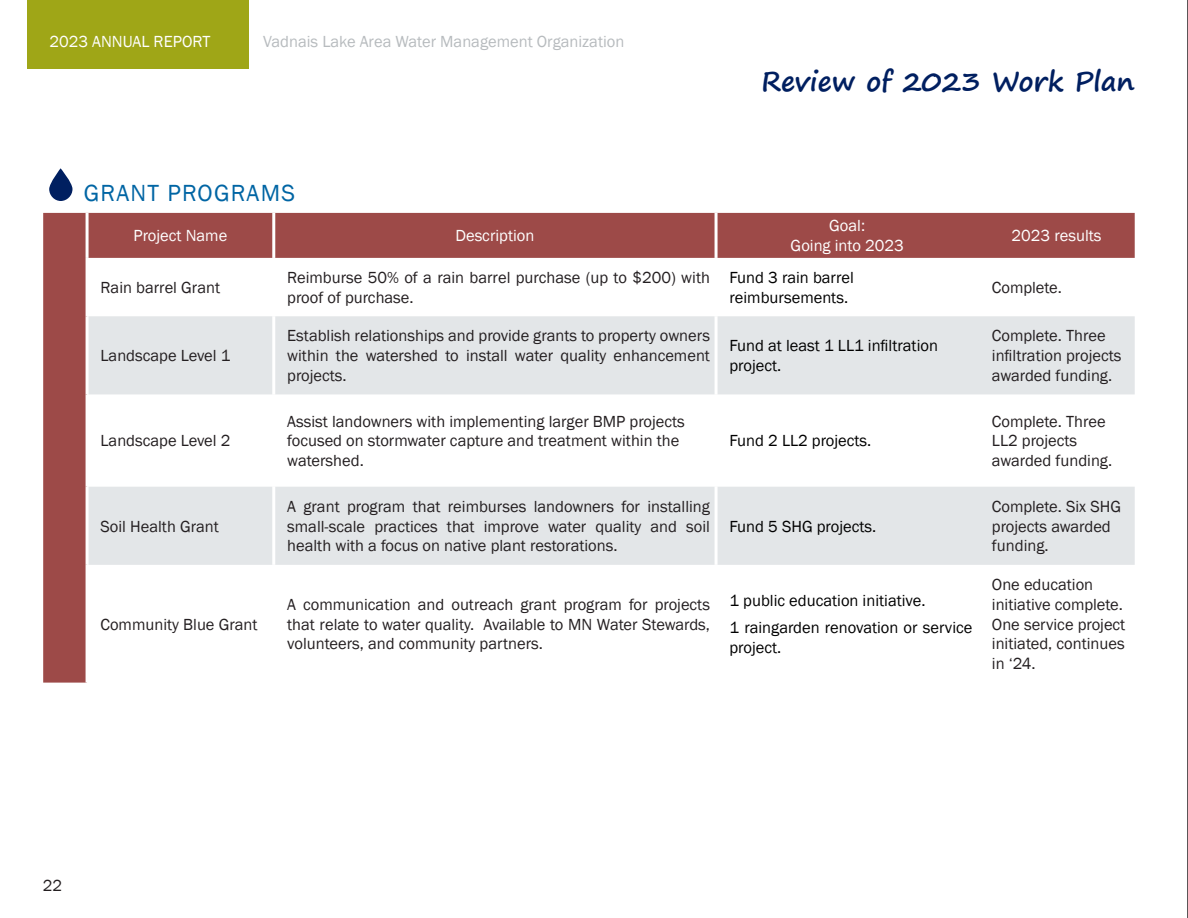
<style>
.page{position:relative;width:1188px;height:918px;background:#fff}
.page>*{position:absolute;margin:0;border:0;box-sizing:border-box;transform-origin:0 0}
.t1{font:700 27px "Segoe Print";color:#001f60}
.t2{font:24px "Franklin Gothic";letter-spacing:.05em;color:#0065a4}
.t3{font:16.5px/19.8px "Franklin Gothic";color:#241f21}
.t4{font:16.5px/19.8px "Franklin Gothic";color:#000}
.t5{font:16.5px/19.8px "Franklin Gothic";color:#fff;text-align:center}
.t6{font:16.5px "Franklin Gothic";color:#b7bbbe}
</style>
<div class="page">
<hr style="left:1187px;top:0;width:1px;height:918px;background:#241f21">
<div style="left:27px;top:0;width:221px;height:69px;background:#9fa617"></div>
<svg style="left:43px;top:199px;width:1092px;height:14px"></svg>
<div style="left:43px;top:213px;width:43px;height:470px;background:#9d4a48"></div>
<div style="left:89px;top:213px;width:1046px;height:45px;background:#9d4a48"></div>
<svg style="left:89px;top:316px;width:1046px;height:249px;fill:#e3e6e8"></svg>
<hr style="left:272px;top:213px;width:3px;height:45px;background:#fff">
<hr style="left:715px;top:213px;width:3px;height:45px;background:#fff">
<hr style="left:272px;top:316px;width:3px;height:78px;background:#fff">
<hr style="left:715px;top:316px;width:3px;height:78px;background:#fff">
<hr style="left:272px;top:394px;width:3px;height:93px;background:#fff">
<hr style="left:715px;top:394px;width:3px;height:93px;background:#fff">
<hr style="left:272px;top:487px;width:3px;height:78px;background:#fff">
<hr style="left:715px;top:487px;width:3px;height:78px;background:#fff">
<svg style="left:49px;top:168px;width:24px;height:33px"></svg>
<p class="t5" style="left:50px;top:32px;width:162px">2023 ANNUAL REPORT</p>
<p class="t6" style="left:263px;top:31px;width:363px">Vadnais Lake Area Water Management Organization</p>
<h1 class="t1" style="left:762px;top:57px;width:374px">Review of 2023 Work Plan</h1>
<h2 class="t2" style="left:84px;top:178px;width:213px">GRANT PROGRAMS</h2>
<p class="t5" style="left:134px;top:226px;width:95px">Project Name</p>
<p class="t5" style="left:455px;top:226px;width:81px">Description</p>
<p class="t5" style="left:791px;top:216px;width:115px">Goal:<br>Going into 2023</p>
<p class="t5" style="left:1012px;top:226px;width:91px">2023 results</p>
<p class="t3" style="left:101px;top:278px;width:121px">Rain barrel Grant</p>
<p class="t3" style="left:287px;top:268px;width:424px">Reimburse 50% of a rain barrel purchase (up to $200) with proof of purchase.</p>
<p class="t4" style="left:730px;top:268px;width:126px">Fund 3 rain barrel reimbursements.</p>
<p class="t3" style="left:992px;top:278px;width:72px">Complete.</p>
<p class="t3" style="left:101px;top:346px;width:131px">Landscape Level 1</p>
<p class="t3" style="left:101px;top:431px;width:131px">Landscape Level 2</p>
<p class="t3" style="left:101px;top:517px;width:120px">Soil Health Grant</p>
<p class="t3" style="left:101px;top:614px;width:159px">Community Blue Grant</p>
<p class="t3" style="left:287px;top:326px;width:424px;text-align:justify">Establish relationships and provide grants to property owners within the watershed to install water quality enhancement projects.</p>
<p class="t4" style="left:730px;top:336px;width:210px">Fund at least 1 LL1 infiltration project.</p>
<p class="t3" style="left:992px;top:326px;width:131px">Complete. Three infiltration projects awarded funding.</p>
<p class="t3" style="left:287px;top:412px;width:399px">Assist landowners with implementing larger BMP projects focused on stormwater capture and treatment within the watershed.</p>
<p class="t3" style="left:287px;top:497px;width:424px;text-align:justify">A grant program that reimburses landowners for installing small-scale practices that improve water quality and soil health with a focus on native plant restorations.</p>
<p class="t4" style="left:730px;top:431px;width:143px">Fund 2 LL2 projects.</p>
<p class="t4" style="left:730px;top:517px;width:148px">Fund 5 SHG projects.</p>
<p class="t3" style="left:287px;top:595px;width:424px;text-align:justify">A communication and outreach grant program for projects that relate to water quality. Available to MN Water Stewards, volunteers, and community partners.</p>
<p class="t4" style="left:730px;top:588px;width:244px;line-height:26.5px">1 public education initiative.<br>1 raingarden renovation or service</p>
<p class="t4" style="left:730px;top:638px;width:53px">project.</p>
<p class="t3" style="left:992px;top:412px;width:122px">Complete. Three<br>LL2 projects awarded funding.</p>
<p class="t3" style="left:992px;top:497px;width:131px">Complete. Six SHG projects awarded funding.</p>
<p class="t3" style="left:992px;top:575px;width:135px">One education initiative complete.<br>One service project initiated, continues in ‘24.</p>
<p class="t3" style="left:43px;top:876px;width:21px">22</p>
</div>
